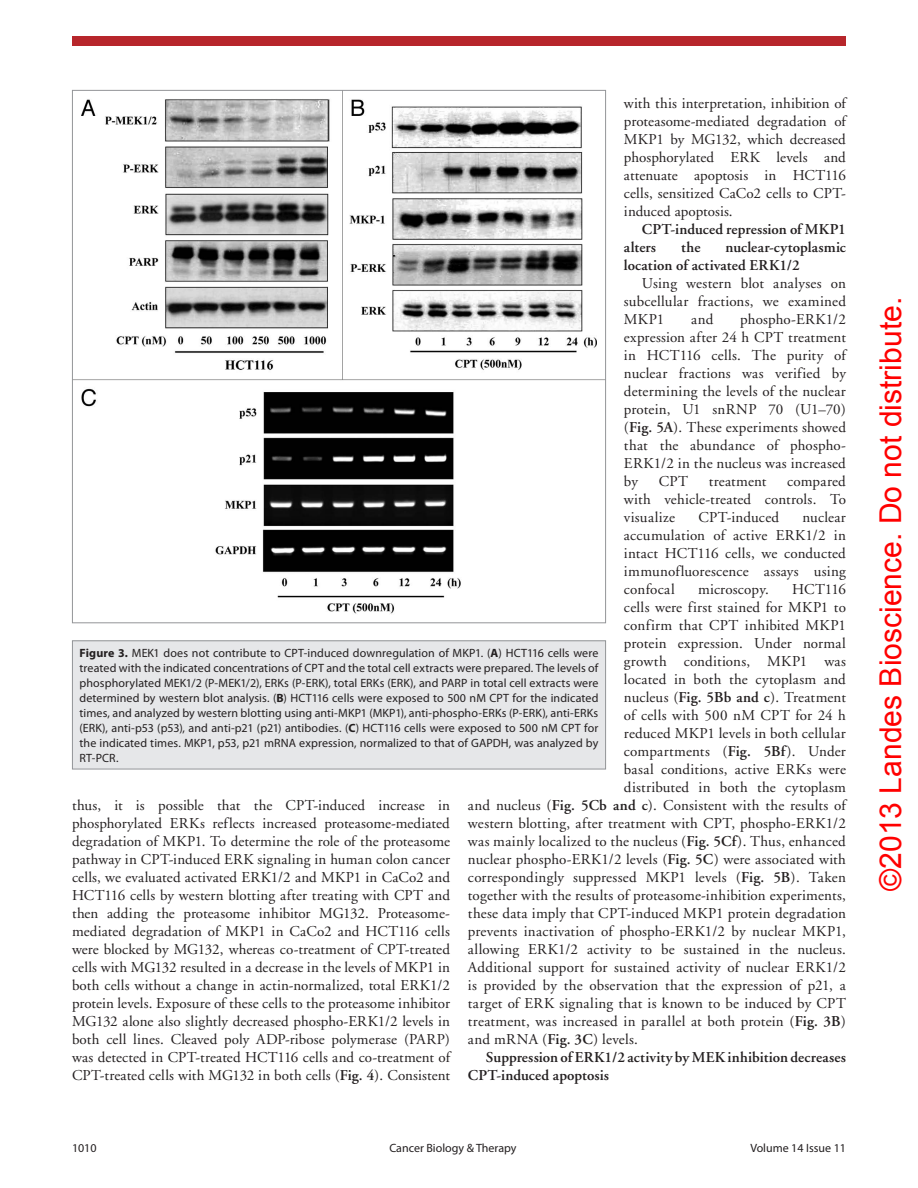
<style>
.page{position:relative;width:918px;height:1188px;background:#fff}
.page>*{position:absolute;margin:0;border:0;box-sizing:border-box;transform-origin:0 0}
.t1{font:30.15px "Arial";color:#f00}
.t2{font:15px/18px "Adobe Garamond";letter-spacing:.015em;color:#231f20;text-align:justify}
.t3{font:600 15px/18px "Adobe Garamond";letter-spacing:.005em;color:#231f20}
.t4{font:12px/15px "Myriad Pro";color:#231f20;text-align:justify}
.s1{font-weight:600}
.s2{font-weight:700}
</style>
<div class="page">
<div style="left:72px;top:36px;width:774px;height:10px;background:#b7262b"></div>
<img style="left:74px;top:92px;width:530px;height:522px">
<div style="left:72px;top:641px;width:534px;height:128px;background:#e6e7e9"></div>
<div style="left:72px;top:640px;width:534px;height:129px;border:1px solid #939598"></div>
<p class="t2" style="left:624px;top:95px;width:224px">with this interpretation, inhibition of proteasome-mediated degradation of MKP1 by MG132, which decreased phosphorylated ERK levels and attenuate apoptosis in HCT116 cells, sensitized CaCo2 cells to CPT&shy;induced apoptosis.</p>
<p class="t3" style="left:624px;top:221px;width:224px;text-indent:18px">CPT-induced repression of MKP1 alters</p>
<p class="t3" style="left:624px;top:239px;width:224px;text-indent:102px">nuclear-cytoplasmic location of activated ERK1/2</p>
<p class="t2" style="left:624px;top:275px;width:224px;text-indent:18px">Using western blot analyses on subcellular fractions, we examined MKP1</p>
<p class="t3" style="left:681px;top:239px;width:21px">the</p>
<p class="t2" style="left:624px;top:311px;width:224px;text-indent:116px">phospho-ERK1/2 expression after 24 h CPT treatment in HCT116 cells. The purity of nuclear fractions was verified by determining the levels of the nuclear protein, U1 snRNP 70 (U1–70) (<span class="s1">Fig. 5A</span>). These experiments showed that the abundance of phospho-ERK1/2 in the nucleus was increased by</p>
<p class="t2" style="left:691px;top:311px;width:24px">and</p>
<p class="t2" style="left:624px;top:473px;width:224px;text-indent:163px">compared with vehicle-treated controls. To visualize</p>
<p class="t2" style="left:659px;top:473px;width:31px">CPT</p>
<p class="t2" style="left:709px;top:473px;width:59px">treatment</p>
<p class="t2" style="left:624px;top:509px;width:224px;text-indent:179px">nuclear accumulation of active ERK1/2 in intact HCT116 cells, we conducted immunofluorescence assays using confocal</p>
<p class="t2" style="left:698px;top:509px;width:82px">CPT-induced</p>
<p class="t2" style="left:698px;top:581px;width:72px">microscopy.</p>
<p class="t2" style="left:792px;top:581px;width:55px">HCT116</p>
<p class="t2" style="left:624px;top:599px;width:224px">cells were first stained for MKP1 to</p>
<p class="t2" style="left:624px;top:617px;width:223px">confirm that CPT inhibited MKP1</p>
<p class="t2" style="left:624px;top:635px;width:223px">protein expression. Under normal</p>
<p class="t2" style="left:624px;top:653px;width:224px">growth conditions, MKP1 was</p>
<p class="t2" style="left:624px;top:671px;width:224px">located in both the cytoplasm and</p>
<p class="t2" style="left:624px;top:689px;width:224px">nucleus (<span class="s1">Fig. 5Bb and c</span>). Treatment</p>
<p class="t2" style="left:624px;top:707px;width:224px">of cells with 500 nM CPT for 24 h</p>
<p class="t2" style="left:624px;top:725px;width:223px">reduced MKP1 levels in both cellular</p>
<p class="t2" style="left:624px;top:743px;width:224px">compartments (<span class="s1">Fig. 5Bf</span>). Under</p>
<p class="t2" style="left:624px;top:761px;width:224px">basal conditions, active ERKs were</p>
<p class="t2" style="left:624px;top:779px;width:224px">distributed in both the cytoplasm</p>
<p class="t2" style="left:468px;top:797px;width:379px">and nucleus (<span class="s1">Fig. 5Cb and c</span>). Consistent with the results of</p>
<p class="t2" style="left:468px;top:815px;width:379px">western blotting, after treatment with CPT, phospho-ERK1/2</p>
<p class="t2" style="left:468px;top:833px;width:379px">was mainly localized to the nucleus (<span class="s1">Fig. 5Cf</span>). Thus, enhanced</p>
<p class="t2" style="left:468px;top:851px;width:379px">nuclear phospho-ERK1/2 levels (<span class="s1">Fig. 5C</span>) were associated with</p>
<p class="t2" style="left:468px;top:869px;width:379px">correspondingly suppressed MKP1 levels (<span class="s1">Fig. 5B</span>). Taken</p>
<p class="t2" style="left:468px;top:887px;width:379px">together with the results of proteasome-inhibition experiments,</p>
<p class="t2" style="left:468px;top:905px;width:379px">these data imply that CPT-induced MKP1 protein degradation</p>
<p class="t2" style="left:468px;top:923px;width:379px">prevents inactivation of phospho-ERK1/2 by nuclear MKP1,</p>
<p class="t2" style="left:468px;top:941px;width:379px">allowing ERK1/2 activity to be sustained in the nucleus.</p>
<p class="t2" style="left:468px;top:959px;width:379px">Additional support for sustained activity of nuclear ERK1/2</p>
<p class="t2" style="left:468px;top:977px;width:379px">is provided by the observation that the expression of p21, a</p>
<p class="t2" style="left:468px;top:995px;width:379px">target of ERK signaling that is known to be induced by CPT</p>
<p class="t2" style="left:468px;top:1013px;width:379px">treatment, was increased in parallel at both protein (<span class="s1">Fig. 3B</span>)</p>
<p class="t2" style="left:468px;top:1031px;width:171px">and mRNA (<span class="s1">Fig. 3C</span>) levels.</p>
<p class="t3" style="left:486px;top:1049px;width:362px">Suppression of ERK1/2 activity by MEK inhibition decreases</p>
<p class="t3" style="left:468px;top:1067px;width:143px">CPT-induced apoptosis</p>
<p class="t4" style="left:80px;top:645px;width:520px"><span class="s2">Figure 3.</span> MEK1 does not contribute to CPT-induced downregulation of MKP1. (<span class="s2">A</span>) HCT116 cells were treated with the indicated concentrations of CPT and the total cell extracts were prepared. The levels of phosphorylated MEK1/2 (P-MEK1/2), ERKs (P-ERK), total ERKs (ERK), and PARP in total cell extracts were determined by western blot analysis. (<span class="s2">B</span>) HCT116 cells were exposed to 500 nM CPT for the indicated times, and analyzed by western blotting using anti-MKP1 (MKP1), anti-phospho-ERKs (P-ERK), anti-ERKs (ERK), anti-p53 (p53), and anti-p21 (p21) antibodies. (<span class="s2">C</span>) HCT116 cells were exposed to 500 nM CPT for the indicated times. MKP1, p53, p21 mRNA expression, normalized to that of GAPDH, was analyzed by RT-PCR.</p>
<p class="t2" style="left:72px;top:797px;width:379px">thus, it is possible that the CPT-induced increase in phosphorylated ERKs reflects increased proteasome-mediated degradation of MKP1. To determine the role of the proteasome pathway in CPT-induced ERK signaling in human colon cancer cells, we evaluated activated ERK1/2 and MKP1 in CaCo2 and HCT116 cells by western blotting after treating with CPT and then adding the proteasome inhibitor MG132. Proteasome&shy;mediated degradation of MKP1 in CaCo2 and HCT116 cells were blocked by MG132, whereas co-treatment of CPT-treated cells with MG132 resulted in a decrease in the levels of MKP1 in both cells without a change in actin-normalized, total ERK1/2 protein levels. Exposure of these cells to the proteasome inhibitor MG132 alone also slightly decreased phospho-ERK1/2 levels in both cell lines. Cleaved poly ADP-ribose polymerase (PARP) was detected in CPT-treated HCT116 cells and co-treatment of CPT-treated cells with MG132 in both cells (<span class="s1">Fig. 4</span>). Consistent</p>
<p class="t4" style="left:72px;top:1140px;width:26px">1010</p>
<p class="t4" style="left:389px;top:1140px;width:129px">Cancer Biology &amp; Therapy</p>
<p class="t4" style="left:750px;top:1140px;width:97px">Volume 14 Issue 11</p>
<h1 class="t1" style="left:871px;top:891px;width:595px;rotate:-90deg">©2013 Landes Bioscience. Do not distribute.</h1>
</div>
